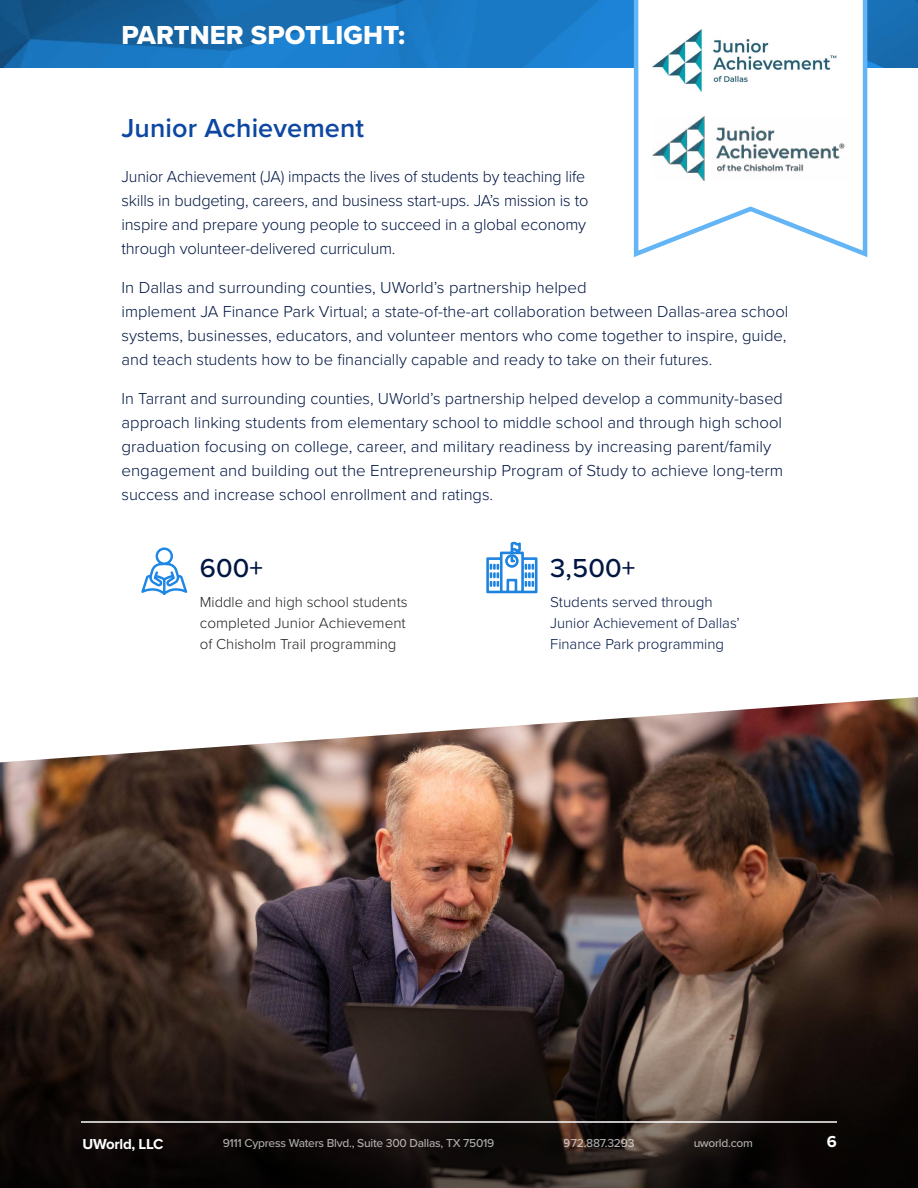
<style>
.page{position:relative;width:918px;height:1188px;background:#fff}
.page>*{position:absolute;margin:0;border:0;box-sizing:border-box;transform-origin:0 0}
.t1{font:600 27px "Proxima Nova";letter-spacing:.005em;color:#0d47a1}
.t2{font:27px "Proxima Nova Extrabld";letter-spacing:.005em;color:#fff}
.t3{font:500 27px "Proxima Nova";letter-spacing:.005em;color:#001643}
.t4{font:300 16.5px/24px "Proxima Nova";color:#001643}
.t5{font:700 16.5px "Proxima Nova";color:#fff}
.t6{font:300 15px/21px "Proxima Nova";color:#212121;text-align:justify}
.t7{font:300 15px/21px "Proxima Nova";color:#001643}
.t8{font:700 15px "Proxima Nova";letter-spacing:-.02em;color:#fff}
.t9{font:500 12px "Proxima Nova";letter-spacing:-.02em;color:#fff}
</style>
<div class="page">
<img style="left:0;top:0;width:918px;height:68px">
<svg style="left:141px;top:547px;width:47px;height:48px"></svg>
<svg style="left:486px;top:541px;width:52px;height:53px"></svg>
<img style="left:0;top:697px;width:918px;height:200px">
<svg style="left:0;top:897px;width:918px;height:291px;background:#332622"></svg>
<svg style="left:632px;top:0;width:238px;height:257px"></svg>
<img style="left:653px;top:30px;width:187px;height:62px">
<img style="left:653px;top:116px;width:195px;height:65px">
<hr style="left:81px;top:1121px;width:756px;height:2px;background:#fff">
<h1 class="t2" style="left:122px;top:15px;width:285px">PARTNER SPOTLIGHT:</h1>
<h1 class="t1" style="left:122px;top:108px;width:244px">Junior Achievement</h1>
<p class="t4" style="left:122px;top:163px;width:468px">Junior Achievement (JA) impacts the lives of students by teaching life skills in budgeting, careers, and business start-ups. JA’s mission is to inspire and prepare young people to succeed in a global economy through volunteer-delivered curriculum.</p>
<p class="t4" style="left:122px;top:274px;width:668px">In Dallas and surrounding counties, UWorld’s partnership helped<br>implement JA Finance Park Virtual; a state-of-the-art collaboration between Dallas-area school systems, businesses, educators, and volunteer mentors who come together to inspire, guide, and teach students how to be financially capable and ready to take on their futures.</p>
<p class="t4" style="left:122px;top:385px;width:663px">In Tarrant and surrounding counties, UWorld’s partnership helped develop a community-based approach linking students from elementary school to middle school and through high school graduation focusing on college, career, and military readiness by increasing parent/family engagement and building out the Entrepreneurship Program of Study to achieve long-term success and increase school enrollment and ratings.</p>
<h1 class="t3" style="left:200px;top:548px;width:65px">600+</h1>
<p class="t6" style="left:200px;top:591px;width:209px">Middle and high school students completed Junior Achievement of Chisholm Trail programming</p>
<h1 class="t3" style="left:550px;top:548px;width:87px">3,500+</h1>
<p class="t7" style="left:550px;top:591px;width:191px">Students served through<br>Junior Achievement of Dallas’<br>Finance Park programming</p>
<p class="t8" style="left:83px;top:1133px;width:82px">UWorld, LLC</p>
<p class="t9" style="left:223px;top:1134px;width:273px">9111 Cypress Waters Blvd., Suite 300 Dallas, TX 75019</p>
<p class="t9" style="left:564px;top:1134px;width:72px">972.887.3293</p>
<p class="t9" style="left:693px;top:1134px;width:61px">uworld.com</p>
<p class="t5" style="left:827px;top:1129px;width:12px">6</p>
</div>
